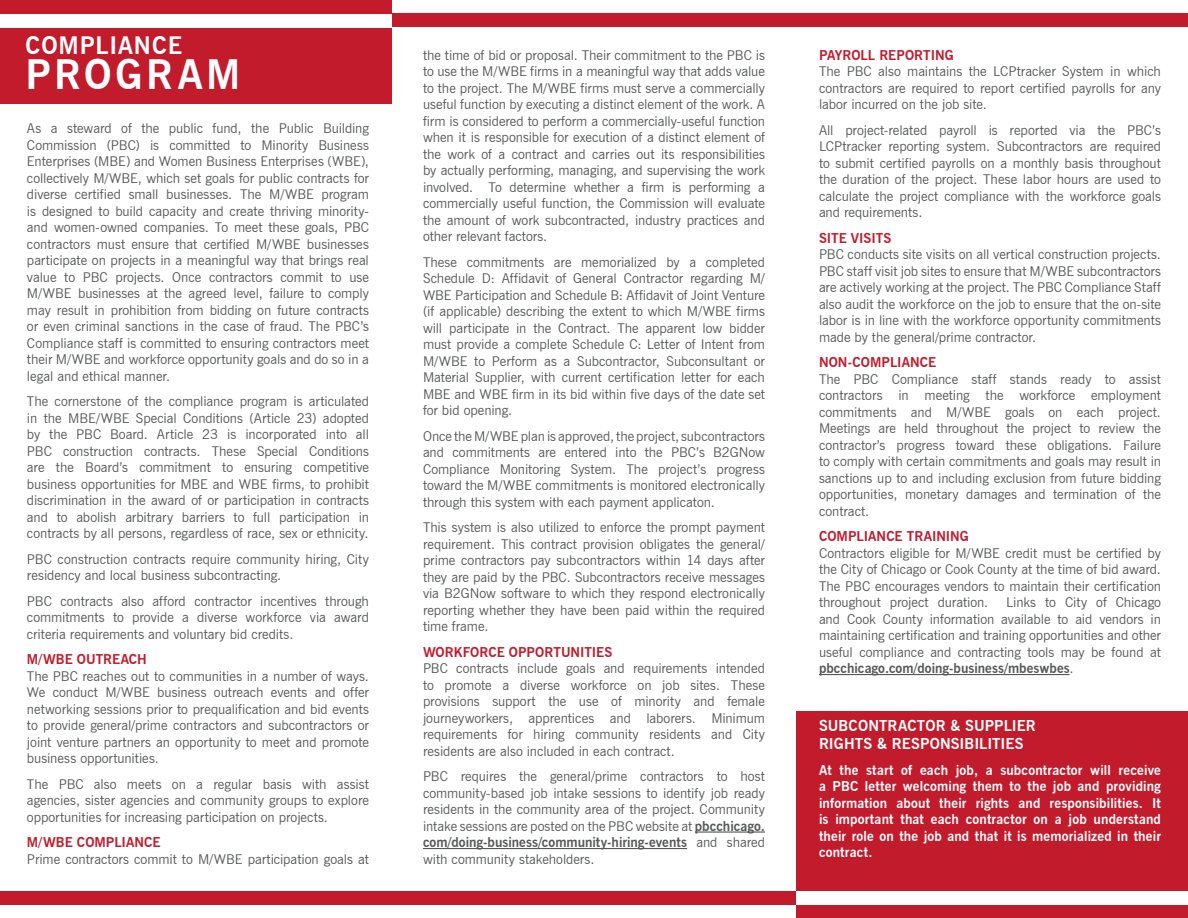
<style>
.page{position:relative;width:1188px;height:918px;background:#fff}
.page>*{position:absolute;margin:0;border:0;box-sizing:border-box;transform-origin:0 0}
.t1{font:700 40.5px "News Gothic BT";letter-spacing:.09em;color:#fff}
.t2{font:700 24px "News Gothic BT";letter-spacing:.035em;color:#fff}
.t3{font:16.5px "Futura BT";color:#c11b2c}
.t4{font:700 15px/18px "News Gothic BT";letter-spacing:.005em;color:#fff}
.t5{font:13.5px/16.5px "News Gothic BT";letter-spacing:-.005em;color:#565958;text-align:justify}
.t6{font:700 13.5px/16.5px "News Gothic BT";letter-spacing:.015em;color:#fff;text-align:justify}
.t7{font:700 13.5px "News Gothic BT";color:#c11b2c}
.s1{font-weight:700}
</style>
<div class="page">
<div style="left:0;top:0;width:392px;height:103px;background:#c11b2c"></div>
<hr style="left:695px;top:831px;width:70px;height:2px;background:#565958">
<hr style="left:423px;top:848px;width:264px;height:1px;background:#565958">
<hr style="left:819px;top:674px;width:251px;height:1px;background:#565958">
<div style="left:369px;top:14px;width:819px;height:13px;background:#c11b2c"></div>
<div style="left:796px;top:711px;width:392px;height:207px;background:#c11b2c"></div>
<div style="left:0;top:891px;width:824px;height:13px;background:#c11b2c"></div>
<div style="left:0;top:14px;width:392px;height:14px;background:#fff"></div>
<div style="left:796px;top:891px;width:392px;height:13px;background:#fff"></div>
<p class="t2" style="left:26px;top:31px;width:158px">COMPLIANCE</p>
<p class="t1" style="left:26px;top:50px;width:217px">PROGRAM</p>
<p class="t5" style="left:423px;top:47px;width:344px">the time of bid or proposal. Their commitment to the PBC is to use the M/WBE firms in a meaningful way that adds value to the project. The M/WBE firms must serve a commercially useful function by executing a distinct element of the work. A firm is considered to perform a commercially-useful function when it is responsible for execution of a distinct element of the work of a contract and carries out its responsibilities by actually performing, managing, and supervising the work involved. To determine whether a firm is performing a commercially useful function, the Commission will evaluate the amount of work subcontracted, industry practices and other relevant factors.</p>
<p class="t5" style="left:423px;top:254px;width:344px">These commitments are memorialized by a completed Schedule D: Affidavit of General Contractor regarding M/ WBE Participation and Schedule B: Affidavit of Joint Venture (if applicable) describing the extent to which M/WBE firms will participate in the Contract. The apparent low bidder must provide a complete Schedule C: Letter of Intent from M/WBE to Perform as a Subcontractor, Subconsultant or Material Supplier, with current certification letter for each MBE and WBE firm in its bid within five days of the date set for bid opening.</p>
<p class="t5" style="left:423px;top:428px;width:344px">Once the M/WBE plan is approved, the project, subcontractors and commitments are entered into the PBC’s B2GNow Compliance Monitoring System. The project’s progress toward the M/WBE commitments is monitored electronically through this system with each payment applicaton.</p>
<p class="t5" style="left:423px;top:519px;width:344px">This system is also utilized to enforce the prompt payment requirement. This contract provision obligates the general/ prime contractors pay subcontractors within 14 days after they are paid by the PBC. Subcontractors receive messages via B2GNow software to which they respond electronically reporting whether they have been paid within the required time frame.</p>
<p class="t7" style="left:423px;top:644px;width:191px">WORKFORCE OPPORTUNITIES</p>
<p class="t5" style="left:423px;top:660px;width:344px">PBC contracts include goals and requirements intended to promote a diverse workforce on job sites. These provisions support the use of minority and female journeyworkers, apprentices and laborers. Minimum requirements for hiring community residents and City residents are also included in each contract.</p>
<p class="t5" style="left:423px;top:768px;width:344px">PBC requires the general/prime contractors to host community-based job intake sessions to identify job ready residents in the community area of the project. Community intake sessions are posted on the PBC website at <span class="s1">pbcchicago. com/doing-business/community-hiring-events</span> and shared with community stakeholders.</p>
<p class="t5" style="left:27px;top:120px;width:344px">As a steward of the public fund, the Public Building Commission (PBC) is committed to Minority Business Enterprises (MBE) and Women Business Enterprises (WBE), collectively M/WBE, which set goals for public contracts for diverse certified small businesses. The M/WBE program is designed to build capacity and create thriving minority&shy;and women-owned companies. To meet these goals, PBC contractors must ensure that certified M/WBE businesses participate on projects in a meaningful way that brings real value to PBC projects. Once contractors commit to use M/WBE businesses at the agreed level, failure to comply may result in prohibition from bidding on future contracts or even criminal sanctions in the case of fraud. The PBC’s Compliance staff is committed to ensuring contractors meet their M/WBE and workforce opportunity goals and do so in a legal and ethical manner.</p>
<p class="t5" style="left:27px;top:393px;width:344px">The cornerstone of the compliance program is articulated in the MBE/WBE Special Conditions (Article 23) adopted by the PBC Board. Article 23 is incorporated into all PBC construction contracts. These Special Conditions are the Board’s commitment to ensuring competitive business opportunities for MBE and WBE firms, to prohibit discrimination in the award of or participation in contracts and to abolish arbitrary barriers to full participation in contracts by all persons, regardless of race, sex or ethnicity.</p>
<p class="t5" style="left:27px;top:551px;width:344px">PBC construction contracts require community hiring, City residency and local business subcontracting.</p>
<p class="t5" style="left:27px;top:593px;width:344px">PBC contracts also afford contractor incentives through commitments to provide a diverse workforce via award criteria requirements and voluntary bid credits.</p>
<p class="t7" style="left:27px;top:651px;width:121px">M/WBE OUTREACH</p>
<p class="t5" style="left:27px;top:668px;width:344px">The PBC reaches out to communities in a number of ways.<br>We conduct M/WBE business outreach events and offer networking sessions prior to prequalification and bid events to provide general/prime contractors and subcontractors or joint venture partners an opportunity to meet and promote business opportunities.</p>
<p class="t5" style="left:27px;top:776px;width:344px">The PBC also meets on a regular basis with assist agencies, sister agencies and community groups to explore opportunities for increasing participation on projects.</p>
<p class="t7" style="left:27px;top:834px;width:135px">M/WBE COMPLIANCE</p>
<p class="t5" style="left:27px;top:851px;width:344px">Prime contractors commit to M/WBE participation goals at</p>
<p class="t7" style="left:819px;top:47px;width:136px">PAYROLL REPORTING</p>
<p class="t5" style="left:819px;top:63px;width:344px">The PBC also maintains the LCPtracker System in which contractors are required to report certified payrolls for any labor incurred on the job site.</p>
<p class="t5" style="left:819px;top:122px;width:344px">All project-related payroll is reported via the PBC’s LCPtracker reporting system. Subcontractors are required to submit certified payrolls on a monthly basis throughout the duration of the project. These labor hours are used to calculate the project compliance with the workforce goals and requirements.</p>
<p class="t7" style="left:819px;top:230px;width:74px">SITE VISITS</p>
<p class="t5" style="left:819px;top:246px;width:344px">PBC conducts site visits on all vertical construction projects.<br>PBC staff visit job sites to ensure that M/WBE subcontractors are actively working at the project. The PBC Compliance Staff also audit the workforce on the job to ensure that the on-site labor is in line with the workforce opportunity commitments made by the general/prime contractor.</p>
<p class="t7" style="left:819px;top:354px;width:119px">NON-COMPLIANCE</p>
<p class="t5" style="left:819px;top:371px;width:344px">The PBC Compliance staff stands ready to assist contractors in meeting the workforce employment commitments and M/WBE goals on each project.<br>Meetings are held throughout the project to review the contractor’s progress toward these obligations. Failure to comply with certain commitments and goals may result in sanctions up to and including exclusion from future bidding opportunities, monetary damages and termination of the contract.</p>
<p class="t7" style="left:819px;top:528px;width:151px">COMPLIANCE TRAINING</p>
<p class="t5" style="left:819px;top:545px;width:344px">Contractors eligible for M/WBE credit must be certified by the City of Chicago or Cook County at the time of bid award.<br>The PBC encourages vendors to maintain their certification throughout project duration.</p>
<p class="t5" style="left:819px;top:594px;width:344px;text-indent:187px">Links to City of Chicago and Cook County information available to aid vendors in maintaining certification and training opportunities and other useful compliance and contracting tools may be found at <span class="s1">pbcchicago.com/doing-business/mbeswbes</span>.</p>
<p class="t4" style="left:819px;top:717px;width:218px">SUBCONTRACTOR &amp; SUPPLIER<br>RIGHTS &amp; RESPONSIBILITIES</p>
<p class="t6" style="left:819px;top:762px;width:344px">At the start of each job, a subcontractor will receive a PBC letter welcoming them to the job and providing information about their rights and responsibilities. It is important that each contractor on a job understand their role on the job and that it is memorialized in their contract.</p>
<p class="t3" style="left:900px;top:741px;width:11px">•</p>
<p class="t3" style="left:954px;top:741px;width:11px">•</p>
<p class="t3" style="left:1008px;top:741px;width:11px">•</p>
</div>
